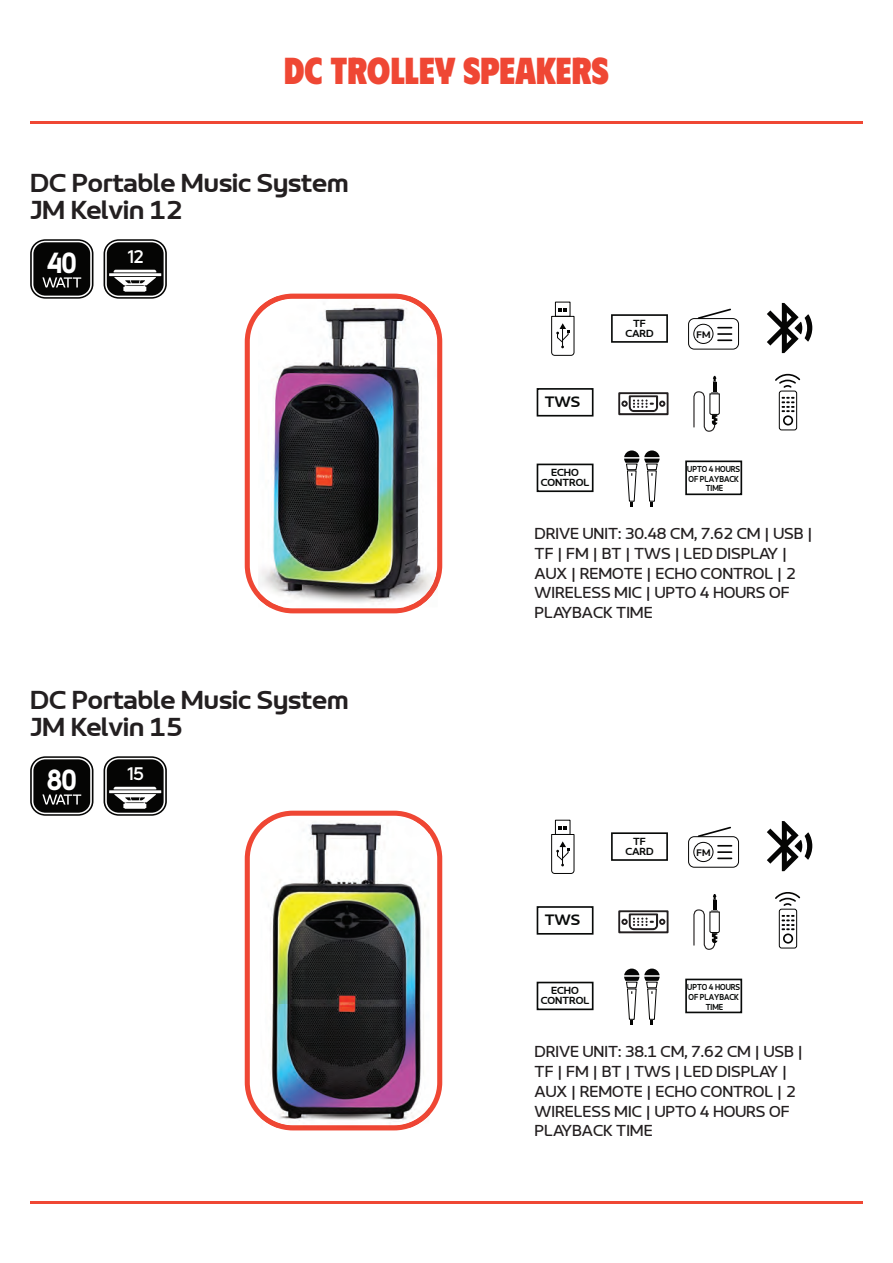
<style>
.page{position:relative;width:893px;height:1263px;background:#fff}
.page>*{position:absolute;margin:0;border:0;box-sizing:border-box;transform-origin:0 0}
.t1{font:900 37.5px "Phudu";color:#ef4734}
.t2{font:900 29.85px "LT Focus";color:#fff;scale:.88 1}
.t3{font:700 27px/27px "LT Wave";color:#231f20}
.t4{font:700 23.1px "LT Wave";color:#080a09}
.t5{font:700 18.75px "LT Focus";color:#fff}
.t6{font:16.5px/19.8px "LT Wave";color:#231f20}
.t7{font:700 15.6px "LT Wave";color:#080a09}
.t8{font:700 11.55px/9.9px "LT Wave";color:#080a09;text-align:center}
.t9{font:700 10.65px/9.9px "LT Wave";color:#080a09;text-align:center}
.t10{font:700 9.9px "LT Wave";color:#050504}
.t11{font:700 9px/9.9px "LT Wave";color:#080a09;text-align:center;scale:.85 1}
</style>
<div class="page">
<hr style="left:30px;top:122px;width:833px;height:2px;background:#ef4734">
<div style="left:555px;top:302px;width:15px;height:15px;border:1px solid #050504"></div>
<svg style="left:551px;top:308px;width:24px;height:48px"></svg>
<div style="left:779px;top:391px;width:18px;height:39px;border:1px solid #050504;border-radius:2px"></div>
<div style="left:783px;top:415px;width:10px;height:10px;border:2px solid #050504;border-radius:50%"></div>
<svg style="left:775px;top:373px;width:26px;height:15px"></svg>
<svg style="left:782px;top:397px;width:12px;height:15px"></svg>
<svg style="left:767px;top:303px;width:45px;height:50px"></svg>
<div style="left:688px;top:318px;width:51px;height:31px;border:1px solid #050504;border-radius:6px"></div>
<svg style="left:696px;top:308px;width:36px;height:12px"></svg>
<svg style="left:718px;top:327px;width:13px;height:14px"></svg>
<div style="left:693px;top:324px;width:20px;height:20px;border:1px solid #050504;border-radius:50%"></div>
<div style="left:537px;top:388px;width:56px;height:28px;border:2px solid #080a09"></div>
<svg style="left:693px;top:376px;width:27px;height:56px"></svg>
<div style="left:611px;top:314px;width:57px;height:29px;border:2px solid #080a09"></div>
<svg style="left:618px;top:392px;width:50px;height:23px"></svg>
<div style="left:685px;top:460px;width:57px;height:35px;border:2px solid #080a09"></div>
<div style="left:537px;top:464px;width:56px;height:28px;border:2px solid #080a09"></div>
<svg style="left:624px;top:450px;width:36px;height:56px"></svg>
<svg style="left:245px;top:294px;width:197px;height:319px"></svg>
<svg style="left:30px;top:239px;width:63px;height:60px;background:#323231"></svg>
<svg style="left:104px;top:239px;width:63px;height:60px"></svg>
<div style="left:555px;top:820px;width:15px;height:15px;border:1px solid #050504"></div>
<svg style="left:551px;top:826px;width:24px;height:48px"></svg>
<div style="left:779px;top:909px;width:18px;height:39px;border:1px solid #050504;border-radius:2px"></div>
<div style="left:783px;top:933px;width:10px;height:10px;border:2px solid #050504;border-radius:50%"></div>
<svg style="left:775px;top:892px;width:26px;height:14px"></svg>
<svg style="left:782px;top:915px;width:12px;height:15px"></svg>
<svg style="left:767px;top:821px;width:45px;height:50px"></svg>
<div style="left:688px;top:836px;width:51px;height:32px;border:1px solid #050504;border-radius:6px"></div>
<svg style="left:696px;top:826px;width:36px;height:12px"></svg>
<svg style="left:718px;top:845px;width:13px;height:14px"></svg>
<div style="left:693px;top:842px;width:20px;height:20px;border:1px solid #050504;border-radius:50%"></div>
<div style="left:537px;top:906px;width:56px;height:29px;border:2px solid #080a09"></div>
<svg style="left:693px;top:894px;width:27px;height:56px"></svg>
<div style="left:611px;top:832px;width:57px;height:29px;border:2px solid #080a09"></div>
<svg style="left:618px;top:910px;width:50px;height:23px"></svg>
<div style="left:685px;top:979px;width:57px;height:34px;border:2px solid #080a09"></div>
<div style="left:537px;top:982px;width:56px;height:28px;border:2px solid #080a09"></div>
<svg style="left:624px;top:968px;width:36px;height:56px"></svg>
<svg style="left:245px;top:811px;width:197px;height:319px"></svg>
<svg style="left:30px;top:756px;width:63px;height:60px;background:#323231"></svg>
<svg style="left:104px;top:756px;width:63px;height:60px"></svg>
<hr style="left:30px;top:1201px;width:833px;height:3px;background:#ef4734">
<img style="left:258px;top:296px;width:180px;height:311px">
<img style="left:261px;top:820px;width:168px;height:308px">
<h1 class="t1" style="left:284px;top:46px;width:327px">DC TROLLEY SPEAKERS</h1>
<h3 class="t3" style="left:30px;top:170px;width:320px">DC Portable Music System<br>JM Kelvin 12</h3>
<h2 class="t2" style="left:47px;top:245px;width:35px">40</h2>
<p class="t5" style="left:127px;top:245px;width:18px">12</p>
<h3 class="t3" style="left:30px;top:687px;width:320px">DC Portable Music System<br>JM Kelvin 15</h3>
<h2 class="t2" style="left:47px;top:762px;width:35px">80</h2>
<p class="t5" style="left:127px;top:762px;width:18px">15</p>
<p class="t7" style="left:545px;top:393px;width:37px">TWS</p>
<p class="t9" style="left:541px;top:468px;width:50px">ECHO<br>CONTROL</p>
<p class="t9" style="left:625px;top:319px;width:30px">TF<br>CARD</p>
<p class="t10" style="left:697px;top:329px;width:15px">FM</p>
<p class="t11" style="left:687px;top:464px;width:64px">UPTO 4 HOURS<br>OF PLAYBACK<br>TIME</p>
<p class="t6" style="left:535px;top:524px;width:280px">DRIVE UNIT: 30.48 CM, 7.62 CM | USB |<br>TF | FM | BT | TWS | LED DISPLAY |<br>AUX | REMOTE | ECHO CONTROL | 2<br>WIRELESS MIC | UPTO 4 HOURS OF<br>PLAYBACK TIME</p>
<p class="t7" style="left:545px;top:911px;width:37px">TWS</p>
<p class="t9" style="left:541px;top:986px;width:50px">ECHO<br>CONTROL</p>
<p class="t9" style="left:625px;top:837px;width:30px">TF<br>CARD</p>
<p class="t10" style="left:697px;top:847px;width:15px">FM</p>
<p class="t11" style="left:687px;top:982px;width:64px">UPTO 4 HOURS<br>OF PLAYBACK<br>TIME</p>
<p class="t6" style="left:535px;top:1042px;width:270px">DRIVE UNIT: 38.1 CM, 7.62 CM | USB |<br>TF | FM | BT | TWS | LED DISPLAY |<br>AUX | REMOTE | ECHO CONTROL | 2<br>WIRELESS MIC | UPTO 4 HOURS OF<br>PLAYBACK TIME</p>
<h3 class="t4" style="left:781px;top:1062px;width:15px">2</h3>
<p class="t7" style="left:545px;top:1073px;width:37px">TWS</p>
<p class="t8" style="left:773px;top:1085px;width:34px">MIC<br>INPUT</p>
</div>
